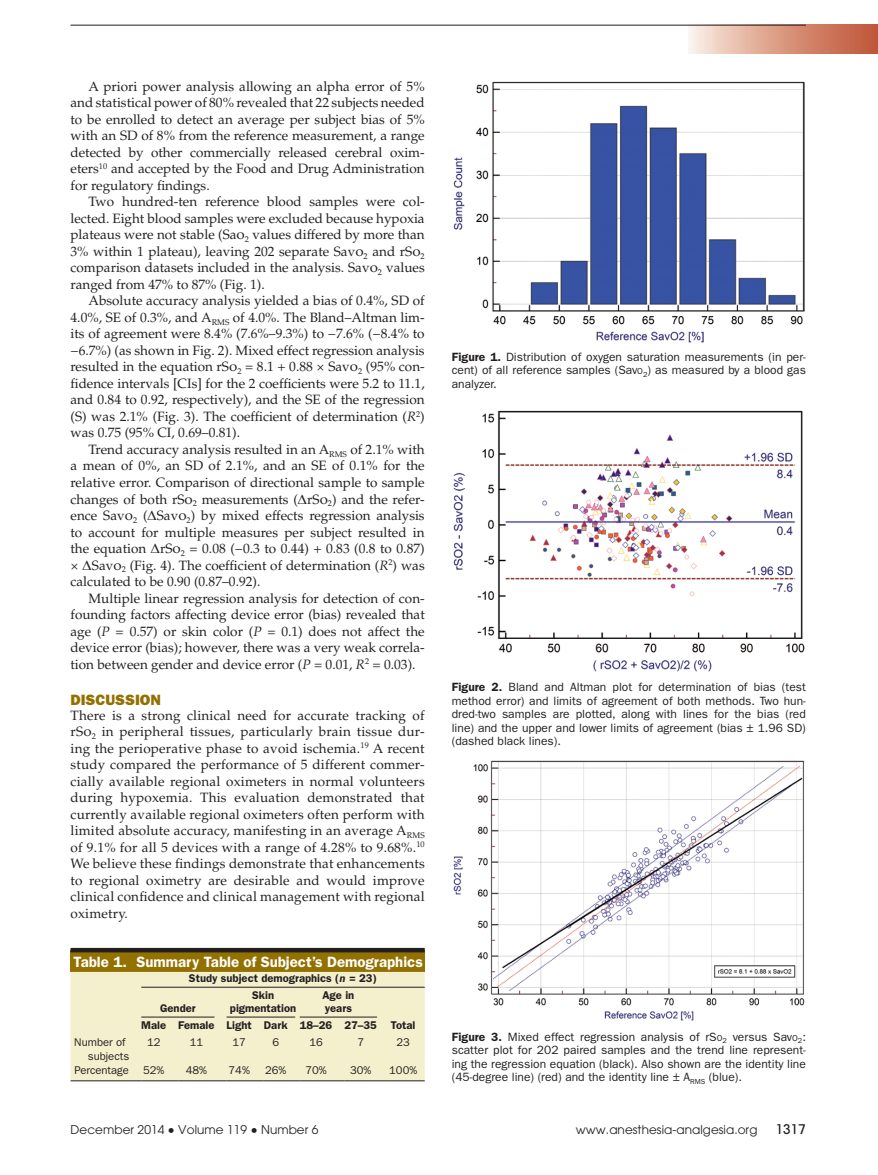
<style>
.page{position:relative;width:878px;height:1175px;background:#fff}
.page>*{position:absolute;margin:0;border:0;box-sizing:border-box;transform-origin:0 0}
.t1{font:600 15px "ITC Franklin Gothic Std";color:#fff}
.t2{font:15px "ITC Franklin Gothic Std Hvy";color:#927100}
.t3{font:13.5px/16.5px "Palatino LT Std";color:#231f20;text-align:justify}
.t4{font:500 condensed 13.5px "Avant Garde";color:#231f20}
.t5{font:12px/13.5px "ITC Franklin Gothic Std";color:#231f20;text-align:justify}
.t6{font:12px "Avant Garde";letter-spacing:.005em;color:#231f20}
.t7{font:600 11.25px/12.8px "ITC Franklin Gothic Std";color:#231f20;text-align:center}
.t8{font:11.25px/14.2px "ITC Franklin Gothic Std";color:#231f20}
.s1{font-style:italic}
.s2{font-family:"Gandhari Unicode"}
.s3{font-weight:600}
.s4{font-size:8.7px}
.s5{font-family:"Gandhari Unicode";font-size:18.75px}
</style>
<div class="page">
<div style="left:688px;top:25px;width:190px;height:28px;background:linear-gradient(to right,#f9ebe0,#bd4f2e)"></div>
<hr style="left:70px;top:25px;width:736px;height:1px;background:#231f20">
<div style="left:70px;top:950px;width:354px;height:22px;background:#927100"></div>
<div style="left:70px;top:972px;width:354px;height:108px;background:#f4f0cd"></div>
<hr style="left:70px;top:1080px;width:71px;height:1px;background:#231f20">
<hr style="left:141px;top:1080px;width:37px;height:1px;background:#231f20">
<hr style="left:178px;top:1080px;width:48px;height:1px;background:#231f20">
<hr style="left:226px;top:1080px;width:38px;height:1px;background:#231f20">
<hr style="left:264px;top:1080px;width:36px;height:1px;background:#231f20">
<hr style="left:300px;top:1080px;width:44px;height:1px;background:#231f20">
<hr style="left:344px;top:1080px;width:45px;height:1px;background:#231f20">
<hr style="left:389px;top:1080px;width:36px;height:1px;background:#231f20">
<hr style="left:70px;top:948px;width:354px;height:4px;background:#231f20">
<hr style="left:141px;top:986px;width:284px;height:1px;background:#231f20">
<hr style="left:141px;top:1016px;width:73px;height:1px;background:#231f20">
<hr style="left:226px;top:1016px;width:69px;height:1px;background:#231f20">
<hr style="left:300px;top:1016px;width:77px;height:1px;background:#231f20">
<img style="left:453px;top:81px;width:351px;height:262px">
<img style="left:453px;top:410px;width:351px;height:262px">
<img style="left:453px;top:761px;width:351px;height:259px">
<p class="t3" style="left:71px;top:78px;width:356px;text-indent:18px">A priori power analysis allowing an alpha error of 5% and statistical power of 80% revealed that 22 subjects needed to be enrolled to detect an average per subject bias of 5% with an SD of 8% from the reference measurement, a range detected by other commercially released cerebral oxim&shy;eters<sup>10</sup> and accepted by the Food and Drug Administration for regulatory findings.</p>
<p class="t3" style="left:70px;top:194px;width:356px;text-indent:18px">Two hundred-ten reference blood samples were col&shy;lected. Eight blood samples were excluded because hypoxia plateaus were not stable (Sao<sub>2</sub> values differed by more than 3% within 1 plateau), leaving 202 separate Savo<sub>2</sub> and rSo<sub>2 </sub>comparison datasets included in the analysis. Savo<sub>2</sub> values ranged from 47% to 87% (Fig. 1).</p>
<p class="t3" style="left:70px;top:293px;width:356px;text-indent:18px">Absolute accuracy analysis yielded a bias of 0.4%, SD of 4.0%, SE of 0.3%, and A<sub>RMS</sub> of 4.0%. The Bland–Altman lim&shy;its of agreement were 8.4% (7.6%–9.3%) to −7.6% (−8.4% to −6.7%) (as shown in Fig. 2). Mixed effect regression analysis resulted in the equation rSo<sub>2</sub> = 8.1 + 0.88 × Savo<sub>2</sub> (95% con&shy;fidence intervals [CIs] for the 2 coefficients were 5.2 to 11.1, and 0.84 to 0.92, respectively), and the SE of the regression (S) was 2.1% (Fig. 3). The coefficient of determination (<span class="s1">R</span><sup>2</sup>) was 0.75 (95% CI, 0.69–0.81).</p>
<p class="t3" style="left:70px;top:441px;width:356px;text-indent:18px">Trend accuracy analysis resulted in an A<sub>RMS</sub> of 2.1% with a mean of 0%, an SD of 2.1%, and an SE of 0.1% for the relative error. Comparison of directional sample to sample changes of both rSo<sub>2</sub> measurements (<span class="s2">Δ</span>rSo<sub>2</sub>) and the refer&shy;ence Savo<sub>2</sub> (<span class="s2">Δ</span>Savo<sub>2</sub>) by mixed effects regression analysis to account for multiple measures per subject resulted in the equation <span class="s2">Δ</span>rSo<sub>2</sub> = 0.08 (−0.3 to 0.44) + 0.83 (0.8 to 0.87) × <span class="s2">Δ</span>Savo<sub>2</sub> (Fig. 4). The coefficient of determination (<span class="s1">R</span><sup>2</sup>) was calculated to be 0.90 (0.87–0.92).</p>
<p class="t3" style="left:70px;top:590px;width:356px;text-indent:18px">Multiple linear regression analysis for detection of con&shy;founding factors affecting device error (bias) revealed that age (<span class="s1">P</span> = 0.57) or skin color (<span class="s1">P</span> = 0.1) does not affect the device error (bias); however, there was a very weak correla&shy;tion between gender and device error (<span class="s1">P</span> = 0.01, <span class="s1">R</span><sup>2</sup> = 0.03).</p>
<p class="t2" style="left:70px;top:690px;width:92px">DISCUSSION</p>
<p class="t3" style="left:70px;top:707px;width:356px">There is a strong clinical need for accurate tracking of rSo<sub>2</sub> in peripheral tissues, particularly brain tissue dur&shy;ing the perioperative phase to avoid ischemia.<sup>19</sup> A recent study compared the performance of 5 different commer&shy;cially available regional oximeters in normal volunteers during hypoxemia. This evaluation demonstrated that currently available regional oximeters often perform with limited absolute accuracy, manifesting in an average A<sub>RMS </sub>of 9.1% for all 5 devices with a range of 4.28% to 9.68%.<sup>10<br></sup>We believe these findings demonstrate that enhancements to regional oximetry are desirable and would improve clinical confidence and clinical management with regional oximetry.</p>
<p class="t1" style="left:74px;top:953px;width:351px">Table 1. Summary Table of Subject’s Demographics</p>
<p class="t7" style="left:189px;top:972px;width:189px">Study subject demographics (<span class="s1">n</span> = 23)</p>
<p class="t7" style="left:160px;top:1002px;width:37px">Gender</p>
<p class="t7" style="left:230px;top:989px;width:68px">Skin pigmentation</p>
<p class="t7" style="left:322px;top:989px;width:33px;text-align:left">Age in years</p>
<p class="t7" style="left:141px;top:1019px;width:276px">Male Female Light Dark 18–26 27–35 Total</p>
<p class="t8" style="left:88px;top:1035px;width:43px;text-indent:-14px">Number of subjects</p>
<p class="t8" style="left:147px;top:1035px;width:15px">12</p>
<p class="t8" style="left:190px;top:1035px;width:15px">11</p>
<p class="t8" style="left:232px;top:1035px;width:15px">17</p>
<p class="t8" style="left:272px;top:1035px;width:8px">6</p>
<p class="t8" style="left:309px;top:1035px;width:15px">16</p>
<p class="t8" style="left:357px;top:1035px;width:8px">7</p>
<p class="t8" style="left:396px;top:1035px;width:15px">23</p>
<p class="t8" style="left:74px;top:1063px;width:56px">Percentage</p>
<p class="t8" style="left:143px;top:1063px;width:23px">52%</p>
<p class="t8" style="left:186px;top:1063px;width:23px">48%</p>
<p class="t8" style="left:228px;top:1063px;width:23px">74%</p>
<p class="t8" style="left:265px;top:1063px;width:23px">26%</p>
<p class="t8" style="left:305px;top:1063px;width:23px">70%</p>
<p class="t8" style="left:350px;top:1063px;width:23px">30%</p>
<p class="t8" style="left:389px;top:1063px;width:30px">100%</p>
<p class="t5" style="left:451px;top:350px;width:356px"><span class="s3">Figure 1.</span> Distribution of oxygen saturation measurements (in per&shy;cent) of all reference samples (Sav<span class="s4">O</span><sub>2</sub>) as measured by a blood gas analyzer.</p>
<p class="t5" style="left:452px;top:680px;width:356px"><span class="s3">Figure 2.</span> Bland and Altman plot for determination of bias (test method error) and limits of agreement of both methods. Two hun&shy;dred-two samples are plotted, along with lines for the bias (red line) and the upper and lower limits of agreement (bias ± 1.96 SD) (dashed black lines).</p>
<p class="t5" style="left:452px;top:1030px;width:356px"><span class="s3">Figure 3.</span> Mixed effect regression analysis of rS<span class="s4">O</span><sub>2</sub> versus Sav<span class="s4">O</span><sub>2</sub>: scatter plot for 202 paired samples and the trend line represent&shy;ing the regression equation (black). Also shown are the identity line (45-degree line) (red) and the identity line ± A<sub>RMS</sub> (blue).</p>
<p class="t6" style="left:70px;top:1123px;width:249px">December 2014 <span class="s5">•</span> Volume 119 <span class="s5">•</span> Number 6</p>
<p class="t6" style="left:576px;top:1123px;width:183px">www.anesthesia-analgesia.org</p>
<p class="t4" style="left:775px;top:1121px;width:32px">1317</p>
</div>
